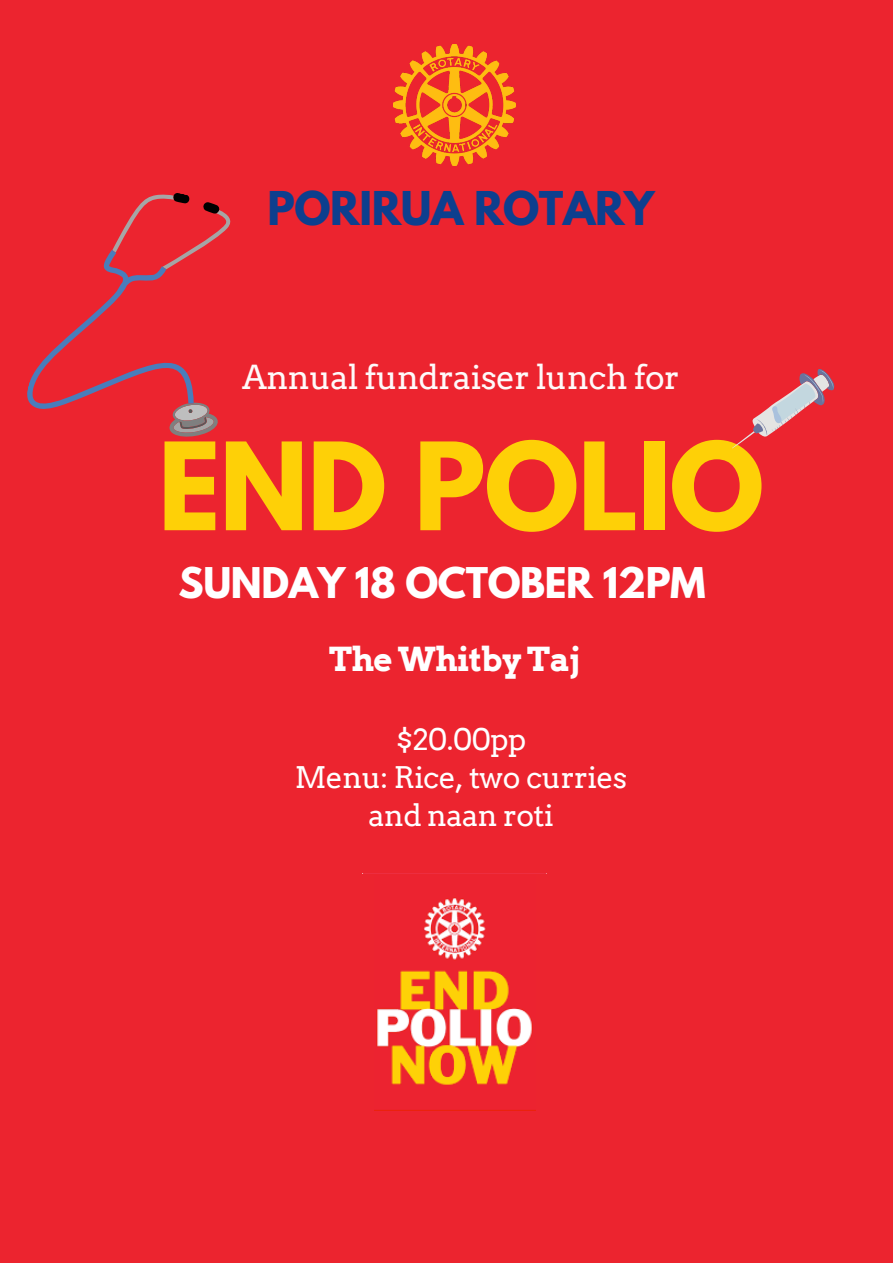
<style>
.page{position:relative;width:893px;height:1263px;background:#ec242f}
.page>*{position:absolute;margin:0;border:0;box-sizing:border-box;transform-origin:0 0}
.t1{font:700 107.62px "League Spartan";letter-spacing:-.01em;color:#fed007}
.t2{font:700 41.25px "League Spartan";letter-spacing:-.01em;color:#0d3f8e}
.t3{font:700 37.5px "League Spartan";letter-spacing:-.01em;color:#fff}
.t4{font:33.08px "Arvo";letter-spacing:-.02em;color:#fefafa}
.t5{font:700 33.08px "Arvo";letter-spacing:-.02em;color:#fff}
.t6{font:29.78px/38.2px "Arvo";letter-spacing:-.02em;color:#fff;text-align:center}
</style>
<div class="page">
<img style="left:394px;top:44px;width:121px;height:122px">
<img style="left:374px;top:897px;width:162px;height:214px">
<svg style="left:27px;top:193px;width:204px;height:244px"></svg>
<svg style="left:732px;top:369px;width:103px;height:80px"></svg>
<h2 class="t2" style="left:267px;top:188px;width:389px">PORIRUA ROTARY</h2>
<p class="t4" style="left:242px;top:357px;width:439px">Annual fundraiser lunch for</p>
<h1 class="t1" style="left:158px;top:433px;width:607px">END POLIO</h1>
<p class="t3" style="left:178px;top:564px;width:529px">SUNDAY 18 OCTOBER 12PM</p>
<p class="t5" style="left:329px;top:639px;width:252px">The Whitby Taj</p>
<p class="t6" style="left:295px;top:720px;width:334px">$20.00pp<br>Menu: Rice, two curries and naan roti</p>
</div>
